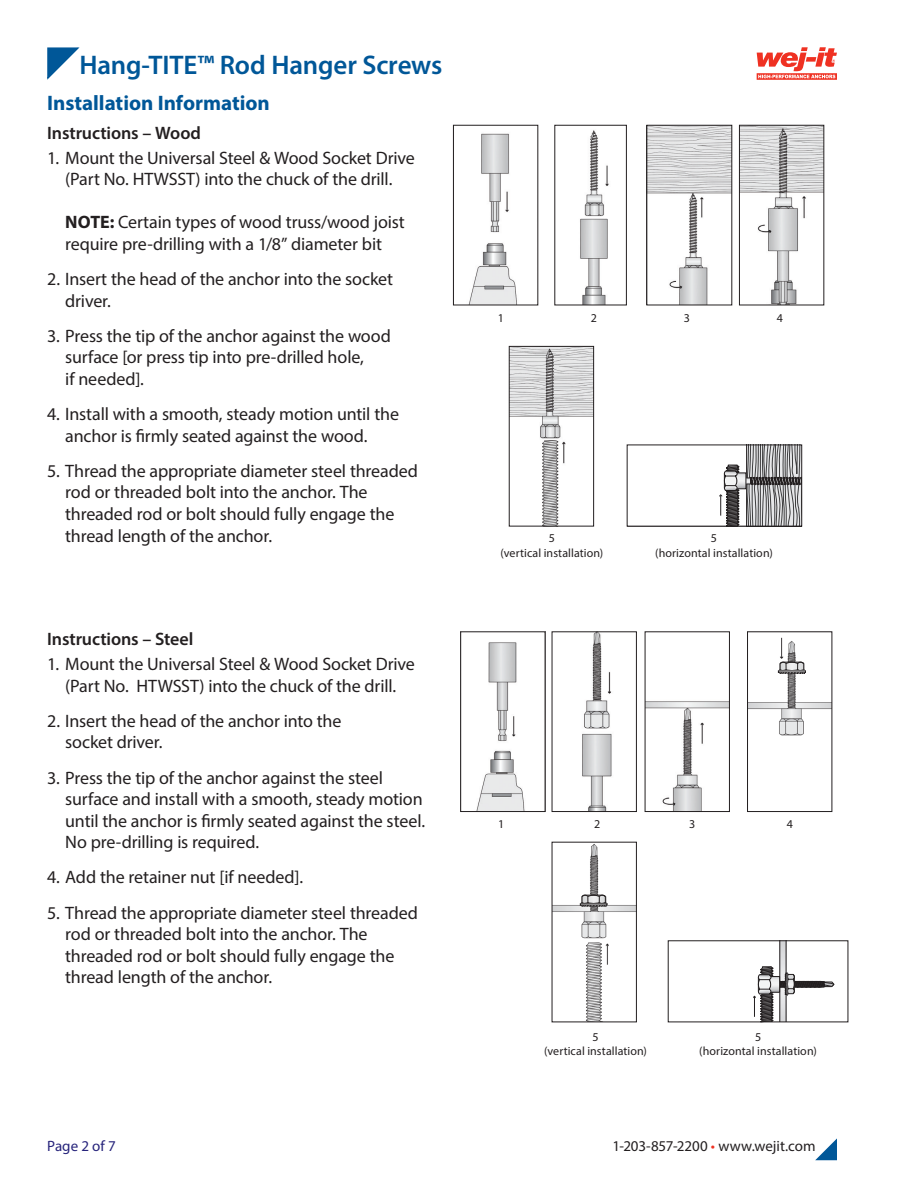
<style>
.page{position:relative;width:918px;height:1188px;background:#fff}
.page>*{position:absolute;margin:0;border:0;box-sizing:border-box;transform-origin:0 0}
.Master_B_C_D_Product_Title{font:600 27px "Myriad Pro";letter-spacing:-.005em;color:#005798}
.Heading{font:700 21px "Myriad Pro";color:#005798}
.t1{font:18px/21.6px "Myriad Pro";letter-spacing:-.01em;color:#231f20}
.Subheading{font:600 18px "Myriad Pro";letter-spacing:-.005em;color:#231f20}
.t2{font:15px "Myriad Pro";letter-spacing:-.005em;color:#231f20}
.t3{font:15px "Myriad Pro";color:#26237b}
.t4{font:12px "Myriad Pro";letter-spacing:.005em;color:#231f20}
.s1{font-weight:700}
.s2{color:#ef3122}
</style>
<div class="page">
<svg style="left:757px;top:47px;width:80px;height:33px"></svg>
<svg style="left:47px;top:47px;width:33px;height:33px"></svg>
<svg style="left:815px;top:1138px;width:22px;height:22px"></svg>
<svg style="left:627px;top:447px;width:175px;height:80px"></svg>
<div style="left:627px;top:445px;width:175px;height:81px;border:1px solid #231f20"></div>
<img style="left:469px;top:133px;width:48px;height:170px">
<div style="left:453px;top:125px;width:85px;height:180px;border:1px solid #231f20"></div>
<img style="left:580px;top:130px;width:29px;height:173px">
<div style="left:554px;top:125px;width:73px;height:180px;border:1px solid #231f20"></div>
<img style="left:648px;top:127px;width:82px;height:176px">
<div style="left:646px;top:125px;width:86px;height:180px;border:1px solid #231f20"></div>
<img style="left:741px;top:127px;width:81px;height:176px">
<div style="left:739px;top:125px;width:85px;height:180px;border:1px solid #231f20"></div>
<img style="left:511px;top:348px;width:81px;height:176px">
<div style="left:509px;top:346px;width:85px;height:180px;border:1px solid #231f20"></div>
<svg style="left:668px;top:942px;width:180px;height:81px"></svg>
<img style="left:476px;top:642px;width:49px;height:168px">
<div style="left:460px;top:631px;width:85px;height:181px;border:1px solid #231f20"></div>
<img style="left:582px;top:633px;width:30px;height:177px">
<div style="left:552px;top:631px;width:85px;height:181px;border:1px solid #231f20"></div>
<img style="left:647px;top:701px;width:81px;height:109px">
<div style="left:645px;top:631px;width:85px;height:181px;border:1px solid #231f20"></div>
<img style="left:749px;top:637px;width:81px;height:99px">
<svg style="left:778px;top:662px;width:28px;height:12px"></svg>
<div style="left:747px;top:631px;width:85px;height:181px;border:1px solid #231f20"></div>
<img style="left:554px;top:844px;width:81px;height:176px">
<svg style="left:580px;top:895px;width:28px;height:12px"></svg>
<div style="left:552px;top:842px;width:85px;height:180px;border:1px solid #231f20"></div>
<p class="Master_B_C_D_Product_Title" style="left:79px;top:47px;width:365px">Hang-TITE™ Rod Hanger Screws</p>
<p class="Heading" style="left:47px;top:89px;width:224px">Installation Information</p>
<p class="Subheading" style="left:47px;top:121px;width:155px">Instructions – Wood</p>
<p class="t1" style="left:47px;top:146px;width:369px;text-align:center">1. Mount the Universal Steel &amp; Wood Socket Drive (Part No. HTWSST) into the chuck of the drill.</p>
<p class="t1" style="left:65px;top:211px;width:341px"><span class="s1">NOTE:</span> Certain types of wood truss/wood joist require pre-drilling with a 1/8” diameter bit</p>
<p class="t1" style="left:65px;top:268px;width:329px;text-indent:-18px">2. Insert the head of the anchor into the socket driver.</p>
<p class="t1" style="left:65px;top:325px;width:327px;text-indent:-18px">3. Press the tip of the anchor against the wood surface [or press tip into pre-drilled hole,<br>if needed].</p>
<p class="t1" style="left:65px;top:403px;width:335px;text-indent:-18px">4. Install with a smooth, steady motion until the anchor is firmly seated against the wood.</p>
<p class="t1" style="left:65px;top:460px;width:354px;text-indent:-18px">5. Thread the appropriate diameter steel threaded rod or threaded bolt into the anchor. The threaded rod or bolt should fully engage the thread length of the anchor.</p>
<p class="Subheading" style="left:47px;top:628px;width:148px">Instructions – Steel</p>
<p class="t1" style="left:47px;top:653px;width:369px;text-align:center">1. Mount the Universal Steel &amp; Wood Socket Drive (Part No. HTWSST) into the chuck of the drill.</p>
<p class="t1" style="left:65px;top:710px;width:278px;text-indent:-18px">2. Insert the head of the anchor into the socket driver.</p>
<p class="t1" style="left:65px;top:766px;width:361px;text-indent:-18px">3. Press the tip of the anchor against the steel surface and install with a smooth, steady motion until the anchor is firmly seated against the steel.<br>No pre-drilling is required.</p>
<p class="t1" style="left:47px;top:866px;width:257px">4. Add the retainer nut [if needed].</p>
<p class="t1" style="left:65px;top:901px;width:354px;text-indent:-18px">5. Thread the appropriate diameter steel threaded rod or threaded bolt into the anchor. The threaded rod or bolt should fully engage the thread length of the anchor.</p>
<p class="t3" style="left:47px;top:1137px;width:70px">Page 2 of 7</p>
<p class="t4" style="left:498px;top:310px;width:8px">1</p>
<p class="t4" style="left:591px;top:310px;width:8px">2</p>
<p class="t4" style="left:684px;top:310px;width:8px">3</p>
<p class="t4" style="left:777px;top:310px;width:8px">4</p>
<p class="t4" style="left:549px;top:531px;width:8px">5</p>
<p class="t4" style="left:501px;top:545px;width:104px">(vertical installation)</p>
<p class="t4" style="left:711px;top:531px;width:8px">5</p>
<p class="t4" style="left:655px;top:545px;width:119px">(horizontal installation)</p>
<p class="t4" style="left:498px;top:817px;width:8px">1</p>
<p class="t4" style="left:594px;top:817px;width:8px">2</p>
<p class="t4" style="left:689px;top:817px;width:8px">3</p>
<p class="t4" style="left:787px;top:817px;width:8px">4</p>
<p class="t4" style="left:593px;top:1029px;width:8px">5</p>
<p class="t4" style="left:544px;top:1044px;width:104px">(vertical installation)</p>
<p class="t4" style="left:755px;top:1029px;width:8px">5</p>
<p class="t4" style="left:699px;top:1044px;width:119px">(horizontal installation)</p>
<p class="t2" style="left:612px;top:1137px;width:205px">1-203-857-2200 <span class="s2">•</span> www.wejit.com</p>
</div>
